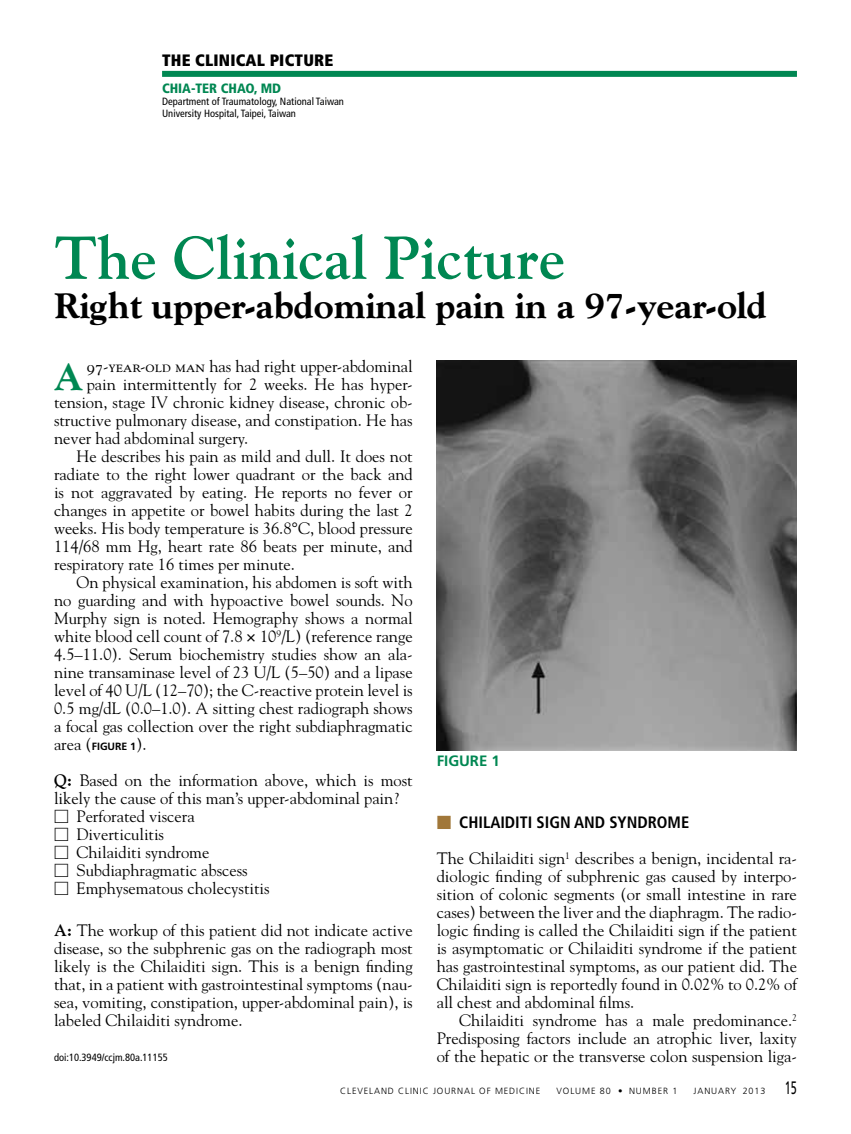
<style>
.page{position:relative;width:851px;height:1134px;background:#fff}
.page>*{position:absolute;margin:0;border:0;box-sizing:border-box;transform-origin:0 0}
.t1{font:700 60px "Goudy Std";letter-spacing:-.005em;color:#008752}
.t2{font:38.85px "Goudy Std Extra Bold SC800";color:#008752;scale:.96 1}
.t3{font:800 36px "Goudy Std";color:#000}
.t4{font:16.5px/18px "Goudy Std";color:#000;text-align:justify}
.t5{font:700 condensed 16.5px "Frutiger LT Std";color:#000}
.t6{font:900 condensed 16.5px "Frutiger LT Std";letter-spacing:.01em;color:#000}
.t7{font:700 15px "Frutiger LT Std";color:#008752}
.t8{font:900 condensed 13.5px "Frutiger LT Std";color:#008752}
.t9{font:condensed 10.5px/12px "Frutiger LT Std";color:#000}
.t10{font:300 9px "Frutiger LT Std";letter-spacing:.1em;color:#000}
.s1{font-family:"Frutiger LT Std";font-stretch:condensed}
.s2{font-family:"Frutiger LT Std";font-weight:700;font-size:10.5px}
.s3{font-weight:700}
.s4{font-family:"Universal Std Newswith Comm Pi"}
.s5{font-family:"Universal Std Newswith Comm Pi";font-weight:400;font-stretch:normal;color:#a17739}
.s6{font-weight:400;font-size:18px}
</style>
<div class="page">
<div style="left:162px;top:71px;width:634px;height:6px;background:#008752"></div>
<img style="left:436px;top:360px;width:360px;height:391px">
<p class="t6" style="left:162px;top:51px;width:173px">THE CLINICAL PICTURE</p>
<p class="t8" style="left:162px;top:80px;width:121px">CHIA-TER CHAO, MD</p>
<p class="t9" style="left:162px;top:95px;width:183px">Department of Traumatology, National Taiwan<br>University Hospital, Taipei, Taiwan</p>
<h1 class="t1" style="left:54px;top:222px;width:512px">The Clinical Picture</h1>
<h3 class="t3" style="left:54px;top:284px;width:714px">Right upper-abdominal pain in a 97-year-old</h3>
<h2 class="t2" style="left:54px;top:354px;width:32px">A</h2>
<p class="t4" style="left:87px;top:357px;width:327px">97-year-old man has had right upper-abdominal</p>
<p class="t4" style="left:87px;top:375px;width:327px">pain intermittently for 2 weeks. He has hyper-</p>
<p class="t4" style="left:54px;top:393px;width:360px">tension, stage IV chronic kidney disease, chronic ob-</p>
<p class="t4" style="left:54px;top:411px;width:360px">structive pulmonary disease, and constipation. He has</p>
<p class="t4" style="left:54px;top:429px;width:196px">never had abdominal surgery.</p>
<p class="t4" style="left:77px;top:447px;width:338px">He describes his pain as mild and dull. It does not</p>
<p class="t4" style="left:54px;top:465px;width:360px">radiate to the right lower quadrant or the back and</p>
<p class="t4" style="left:54px;top:483px;width:360px">is not aggravated by eating. He reports no fever or</p>
<p class="t4" style="left:54px;top:501px;width:360px">changes in appetite or bowel habits during the last 2</p>
<p class="t4" style="left:54px;top:519px;width:360px">weeks. His body temperature is 36.8°C, blood pressure</p>
<p class="t4" style="left:54px;top:537px;width:360px">114/68 mm Hg, heart rate 86 beats per minute, and</p>
<p class="t4" style="left:54px;top:555px;width:242px">respiratory rate 16 times per minute.</p>
<p class="t4" style="left:77px;top:573px;width:337px">On physical examination, his abdomen is soft with</p>
<p class="t4" style="left:54px;top:591px;width:360px">no guarding and with hypoactive bowel sounds. No</p>
<p class="t4" style="left:54px;top:609px;width:360px">Murphy sign is noted. Hemography shows a normal</p>
<p class="t4" style="left:54px;top:627px;width:360px">white blood cell count of 7.8 <span class="s1">×</span> 10<sup>9</sup>/L) (reference range</p>
<p class="t4" style="left:54px;top:645px;width:360px">4.5–11.0). Serum biochemistry studies show an ala-</p>
<p class="t4" style="left:54px;top:663px;width:360px">nine transaminase level of 23 U/L (5–50) and a lipase</p>
<p class="t4" style="left:54px;top:681px;width:360px">level of 40 U/L (12–70); the C-reactive protein level is</p>
<p class="t4" style="left:54px;top:699px;width:360px">0.5 mg/dL (0.0–1.0). A sitting chest radiograph shows</p>
<p class="t4" style="left:54px;top:717px;width:360px">a focal gas collection over the right subdiaphragmatic</p>
<p class="t4" style="left:54px;top:735px;width:94px">area (<span class="s2">FIGURE 1</span>).</p>
<p class="t4" style="left:54px;top:771px;width:360px"><span class="s3">Q:</span> Based on the information above, which is most likely the cause of this man’s upper-abdominal pain?</p>
<p class="t4" style="left:54px;top:807px;width:142px"><span class="s4">□</span> Perforated viscera</p>
<p class="t4" style="left:54px;top:825px;width:112px"><span class="s4">□</span> Diverticulitis</p>
<p class="t4" style="left:54px;top:843px;width:157px"><span class="s4">□</span> Chilaiditi syndrome</p>
<p class="t4" style="left:54px;top:861px;width:195px"><span class="s4">□</span> Subdiaphragmatic abscess</p>
<p class="t4" style="left:54px;top:879px;width:217px"><span class="s4">□</span> Emphysematous cholecystitis</p>
<p class="t4" style="left:54px;top:921px;width:360px"><span class="s3">A:</span> The workup of this patient did not indicate active disease, so the subphrenic gas on the radiograph most likely is the Chilaiditi sign. This is a benign finding that, in a patient with gastrointestinal symptoms (nau&shy;sea, vomiting, constipation, upper-abdominal pain), is labeled Chilaiditi syndrome.</p>
<p class="t7" style="left:436px;top:752px;width:17px">FIGURE</p>
<p class="t7" style="left:491px;top:752px;width:10px">1</p>
<p class="t5" style="left:437px;top:813px;width:254px"><span class="s5">■</span> CHILAIDITI SIGN AND SYNDROME</p>
<p class="t4" style="left:436px;top:849px;width:362px">The Chilaiditi sign<sup>1</sup> describes a benign, incidental ra&shy;diologic finding of subphrenic gas caused by interpo&shy;sition of colonic segments (or small intestine in rare cases) between the liver and the diaphragm. The radio&shy;logic finding is called the Chilaiditi sign if the patient is asymptomatic or Chilaiditi syndrome if the patient has gastrointestinal symptoms, as our patient did. The Chilaiditi sign is reportedly found in 0.02% to 0.2% of all chest and abdominal films.</p>
<p class="t4" style="left:437px;top:1011px;width:362px;text-indent:23px">Chilaiditi syndrome has a male predominance.<sup>2<br></sup>Predisposing factors include an atrophic liver, laxity of the hepatic or the transverse colon suspension liga-</p>
<p class="t9" style="left:54px;top:1052px;width:115px">doi:10.3949/ccjm.80a.11155</p>
<p class="t10" style="left:340px;top:1085px;width:202px">CLEVELAND CLINIC JOURNAL OF MEDICINE</p>
<p class="t10" style="left:556px;top:1085px;width:122px">VOLUME 80 • NUMBER 1</p>
<p class="t10" style="left:693px;top:1085px;width:105px">JANUARY 2013 <span class="s6">15</span></p>
</div>
